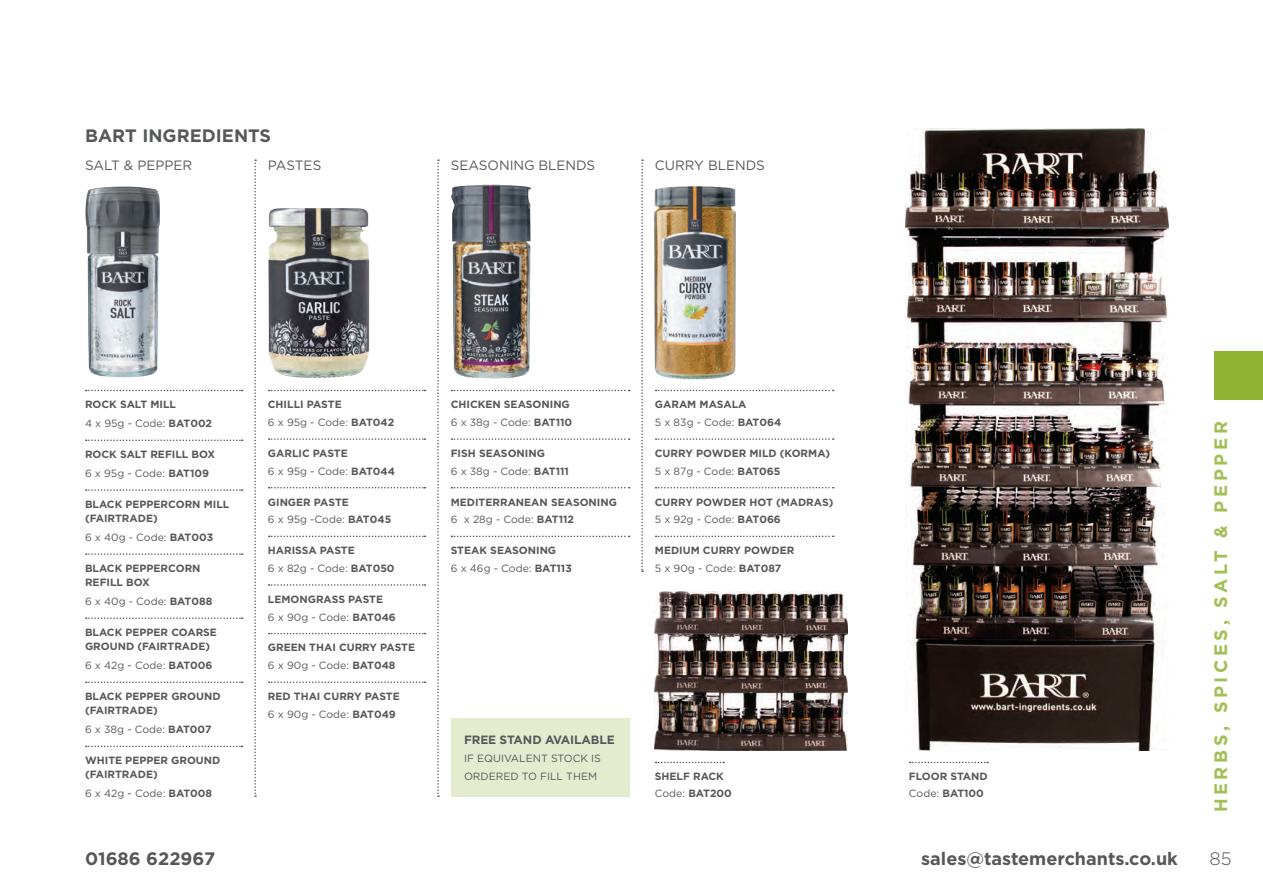
<style>
.page{position:relative;width:1263px;height:893px;background:#fff}
.page>*{position:absolute;margin:0;border:0;box-sizing:border-box;transform-origin:0 0}
.t1{font:700 18px "Gotham";color:#57585a}
.t2{font:700 18px "Gotham";letter-spacing:.2em;color:#a2bf56}
.t3{font:300 18px "Gotham";color:#57585a}
.t4{font:13.5px "Gotham";color:#57585a}
.t5{font:700 12px "Gotham";letter-spacing:-.01em;color:#57585a}
.t6{font:700 10.5px/18px "Gotham";color:#57585a}
.t7{font:10.5px/18.5px "Gotham";color:#57585a}
.s1{font-weight:400}
.s2{font-weight:700}
</style>
<div class="page">
<svg style="left:269px;top:390px;width:156px;height:1px"></svg>
<svg style="left:269px;top:438px;width:156px;height:2px"></svg>
<svg style="left:269px;top:487px;width:156px;height:1px"></svg>
<svg style="left:269px;top:536px;width:156px;height:1px"></svg>
<svg style="left:269px;top:584px;width:156px;height:2px"></svg>
<svg style="left:269px;top:633px;width:156px;height:1px"></svg>
<svg style="left:269px;top:681px;width:156px;height:2px"></svg>
<img style="left:905px;top:128px;width:264px;height:622px">
<svg style="left:86px;top:390px;width:157px;height:1px"></svg>
<svg style="left:86px;top:439px;width:157px;height:2px"></svg>
<svg style="left:86px;top:489px;width:157px;height:2px"></svg>
<svg style="left:86px;top:553px;width:157px;height:2px"></svg>
<svg style="left:86px;top:617px;width:157px;height:2px"></svg>
<svg style="left:86px;top:681px;width:157px;height:2px"></svg>
<svg style="left:86px;top:746px;width:157px;height:1px"></svg>
<svg style="left:656px;top:390px;width:178px;height:1px"></svg>
<svg style="left:656px;top:438px;width:178px;height:2px"></svg>
<svg style="left:656px;top:487px;width:178px;height:1px"></svg>
<svg style="left:656px;top:536px;width:178px;height:1px"></svg>
<svg style="left:451px;top:390px;width:179px;height:1px"></svg>
<svg style="left:451px;top:438px;width:179px;height:2px"></svg>
<svg style="left:451px;top:487px;width:179px;height:1px"></svg>
<svg style="left:451px;top:536px;width:179px;height:1px"></svg>
<img style="left:655px;top:591px;width:193px;height:159px">
<svg style="left:910px;top:762px;width:78px;height:1px"></svg>
<svg style="left:656px;top:762px;width:68px;height:1px"></svg>
<svg style="left:254px;top:159px;width:2px;height:638px"></svg>
<svg style="left:437px;top:159px;width:2px;height:638px"></svg>
<svg style="left:641px;top:159px;width:2px;height:413px"></svg>
<img style="left:85px;top:186px;width:75px;height:192px">
<img style="left:268px;top:208px;width:101px;height:170px">
<img style="left:451px;top:185px;width:80px;height:194px">
<img style="left:654px;top:186px;width:82px;height:194px">
<div style="left:451px;top:718px;width:178px;height:79px;background:#e4eccf"></div>
<div style="left:1214px;top:352px;width:49px;height:48px;background:#8fb431"></div>
<h1 class="t1" style="left:85px;top:124px;width:188px">BART INGREDIENTS</h1>
<p class="t4" style="left:85px;top:157px;width:109px">Salt &amp; Pepper</p>
<p class="t4" style="left:451px;top:157px;width:144px">Season ing Blen ds</p>
<p class="t4" style="left:655px;top:157px;width:110px">Curry Blen ds</p>
<p class="t4" style="left:268px;top:157px;width:53px">Past es</p>
<p class="t6" style="left:85px;top:395px;width:17px">ROCK</p>
<p class="t6" style="left:85px;top:395px;width:129px;line-height:18.5px;text-align:center">SALT MI LL<br><span class="s1">4 x 95g - Code:</span> BAT002</p>
<p class="t6" style="left:85px;top:445px;width:17px">ROCK</p>
<p class="t6" style="left:85px;top:445px;width:126px;line-height:18.5px;text-align:right">SALT REFI LL BOX<br><span class="s1">6 x 95g - Code:</span> BAT109</p>
<p class="t6" style="left:85px;top:495px;width:23px">BLACK</p>
<p class="t6" style="left:126px;top:495px;width:16px">PEPPERCORN</p>
<p class="t6" style="left:204px;top:495px;width:27px">MILL</p>
<p class="t6" style="left:85px;top:509px;width:19px">(FAIRTRADE</p>
<p class="t7" style="left:85px;top:509px;width:130px;text-indent:68px"><span class="s2">)<br></span>6 x 40g - Code: <span class="s2">BAT003</span></p>
<p class="t6" style="left:85px;top:559px;width:23px">BLACK</p>
<p class="t6" style="left:85px;top:561px;width:58px;line-height:14.2px;text-align:right">PEPPERCORN<br>REFI LL BOX</p>
<p class="t7" style="left:85px;top:592px;width:129px">6 x 40g - Code: <span class="s2">BAT088</span></p>
<p class="t6" style="left:85px;top:623px;width:23px">BLACK</p>
<p class="t6" style="left:126px;top:623px;width:15px">PEPPER</p>
<p class="t6" style="left:171px;top:623px;width:11px">COARSE</p>
<p class="t6" style="left:85px;top:637px;width:18px">GROUND</p>
<p class="t6" style="left:137px;top:637px;width:19px">(FAIRTRADE</p>
<p class="t7" style="left:85px;top:637px;width:129px;text-align:right"><span class="s2">)<br></span>6 x 42g - Code: <span class="s2">BAT006</span></p>
<p class="t6" style="left:85px;top:687px;width:23px">BLACK</p>
<p class="t6" style="left:126px;top:687px;width:15px">PEPPER</p>
<p class="t6" style="left:171px;top:687px;width:18px">GROUND</p>
<p class="t6" style="left:85px;top:702px;width:19px">(FAIRTRADE</p>
<p class="t7" style="left:85px;top:701px;width:128px;text-indent:68px"><span class="s2">)<br></span>6 x 38g - Code: <span class="s2">BAT007</span></p>
<p class="t6" style="left:85px;top:751px;width:27px">WHITE</p>
<p class="t6" style="left:125px;top:751px;width:15px">PEPPER</p>
<p class="t6" style="left:171px;top:751px;width:18px">GROUND</p>
<p class="t6" style="left:85px;top:766px;width:19px">(FAIRTRADE</p>
<p class="t7" style="left:85px;top:765px;width:129px;text-indent:68px"><span class="s2">)<br></span>6 x 42g - Code: <span class="s2">BAT008</span></p>
<p class="t6" style="left:268px;top:395px;width:128px">CHI LLI PASTE<br><span class="s1">6 x 95g - Code:</span> BAT042</p>
<p class="t6" style="left:268px;top:444px;width:129px">GARLIC PASTE<br><span class="s1">6 x 95g - Code:</span> BAT044</p>
<p class="t6" style="left:268px;top:493px;width:16px">GINGER</p>
<p class="t6" style="left:268px;top:493px;width:125px;text-indent:46px">PASTE<br><span class="s1">6 x 95g -Code:</span> BAT045</p>
<p class="t6" style="left:268px;top:541px;width:6px">HARISSA</p>
<p class="t6" style="left:268px;top:541px;width:128px;text-indent:52px">PASTE<br><span class="s1">6 x 82g - Code:</span> BAT050</p>
<p class="t6" style="left:268px;top:590px;width:32px">LEMONGRASS</p>
<p class="t6" style="left:268px;top:590px;width:130px;text-indent:80px">PASTE<br><span class="s1">6 x 90g - Code:</span> BAT046</p>
<p class="t6" style="left:268px;top:639px;width:17px">GREEN</p>
<p class="t6" style="left:309px;top:639px;width:46px">THAI CURR</p>
<p class="t6" style="left:268px;top:639px;width:129px;text-indent:102px">Y PASTE<br><span class="s1">6 x 90g - Code:</span> BAT048</p>
<p class="t6" style="left:268px;top:687px;width:72px">RED THAI CURR</p>
<p class="t6" style="left:268px;top:687px;width:129px;text-indent:86px">Y PASTE<br><span class="s1">6 x 90g - Code:</span> BAT049</p>
<p class="t6" style="left:451px;top:395px;width:24px">CHICKEN</p>
<p class="t6" style="left:451px;top:395px;width:123px;text-align:center">SEASONING<br><span class="s1">6 x 38g - Code:</span> BAT110</p>
<p class="t6" style="left:451px;top:444px;width:120px">FISH SEASONING<br><span class="s1">6 x 38g - Code:</span> BAT111</p>
<p class="t6" style="left:451px;top:493px;width:9px">MEDITERRANEAN</p>
<p class="t6" style="left:451px;top:493px;width:125px;text-indent:100px">SEASONING<br><span class="s1">6 x 28g - Code:</span> BAT112</p>
<p class="t6" style="left:451px;top:541px;width:15px">STEAK</p>
<p class="t6" style="left:451px;top:541px;width:123px;text-indent:40px">SEASONING<br><span class="s1">6 x 46g - Code:</span> BAT113</p>
<p class="t6" style="left:655px;top:395px;width:18px">GARA</p>
<p class="t6" style="left:687px;top:395px;width:22px">M MASA</p>
<p class="t7" style="left:655px;top:395px;width:128px;line-height:18px;text-indent:77px"><span class="s2">LA<br></span>5 x 83g - Code: <span class="s2">BAT064</span></p>
<p class="t6" style="left:655px;top:444px;width:17px">CURR</p>
<p class="t6" style="left:685px;top:444px;width:28px">Y POWDER</p>
<p class="t6" style="left:655px;top:444px;width:177px;text-indent:95px">MI LD (KORMA)<br><span class="s1">5 x 87g - Code:</span> BAT065</p>
<p class="t6" style="left:655px;top:493px;width:17px">CURR</p>
<p class="t6" style="left:685px;top:493px;width:28px">Y POWDER</p>
<p class="t6" style="left:749px;top:493px;width:9px">HOT</p>
<p class="t6" style="left:776px;top:493px;width:14px">(MADRAS</p>
<p class="t6" style="left:829px;top:493px;width:6px">)</p>
<p class="t7" style="left:655px;top:510px;width:128px">5 x 92g - Code: <span class="s2">BAT066</span></p>
<p class="t6" style="left:655px;top:541px;width:8px">MEDIU</p>
<p class="t6" style="left:691px;top:541px;width:29px">M CURR</p>
<p class="t6" style="left:655px;top:541px;width:128px;text-indent:79px">Y POWDER<br><span class="s1">5 x 90g - Code:</span> BAT087</p>
<p class="t5" style="left:464px;top:732px;width:17px">FREE</p>
<p class="t5" style="left:500px;top:732px;width:11px">STAND</p>
<p class="t5" style="left:545px;top:732px;width:70px">AVAI LAB LE</p>
<p class="t7" style="left:464px;top:749px;width:137px;line-height:18px">if equivalent stock is ordered to fill th em</p>
<p class="t6" style="left:655px;top:768px;width:79px;line-height:16.8px">SHELF RACK<br><span class="s1">Code:</span> BAT200</p>
<p class="t6" style="left:909px;top:767px;width:23px">FLOOR</p>
<p class="t6" style="left:909px;top:768px;width:76px;line-height:16.8px;text-indent:42px">STAND<br><span class="s1">Code:</span> BAT100</p>
<h1 class="t2" style="left:1209px;top:812px;width:393px;rotate:-90deg">H ERBS, SPICES, SALT &amp; PEPPER</h1>
<h1 class="t1" style="left:85px;top:846px;width:132px">01686 622967</h1>
<h1 class="t1" style="left:921px;top:846px;width:258px">SALES@TASTEMERCHANTS.CO.UK</h1>
<h1 class="t3" style="left:1209px;top:847px;width:24px">85</h1>
</div>
